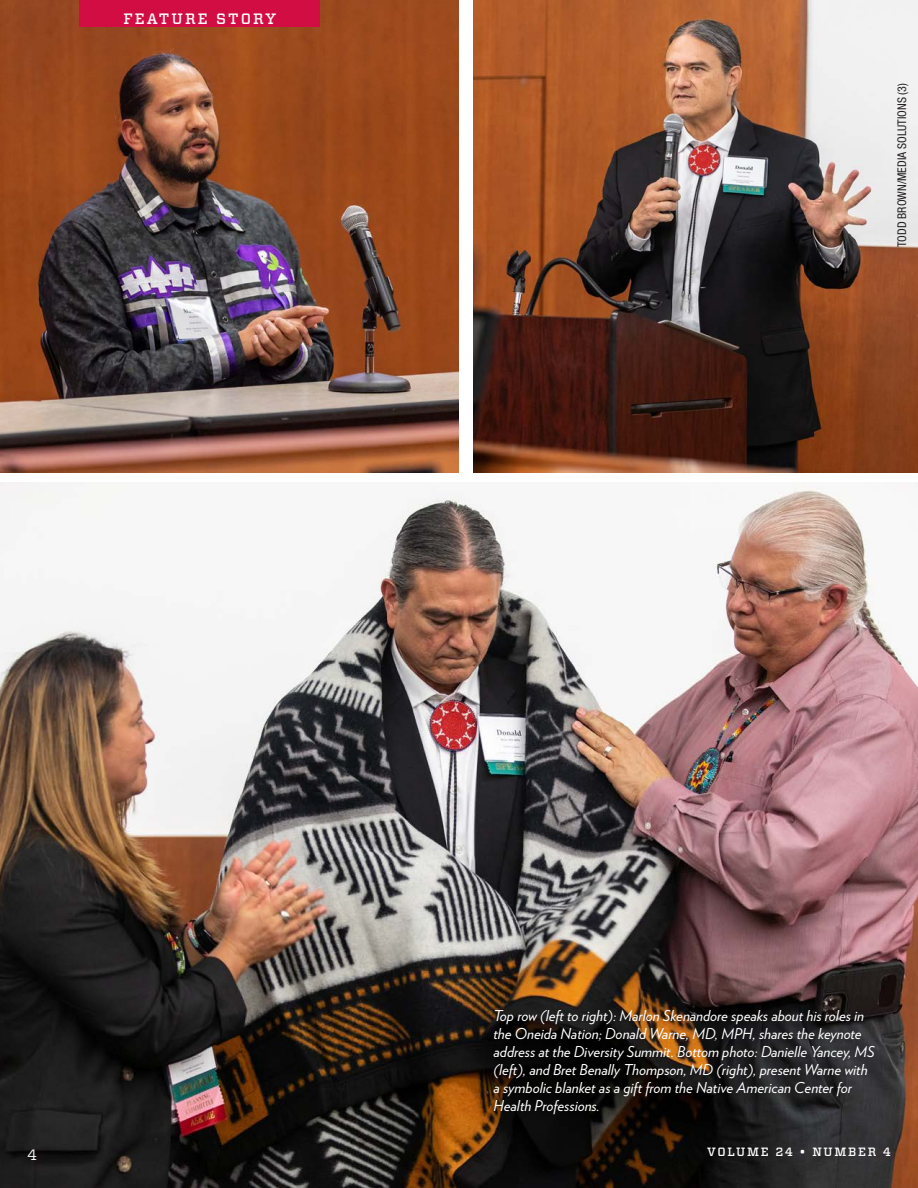
<style>
.page{position:relative;width:918px;height:1188px;background:#fff}
.page>*{position:absolute;margin:0;border:0;box-sizing:border-box;transform-origin:0 0}
.Caption_Reverse{font:italic 15px/18px "Verlag";color:#fff}
.t1{font:500 15px "Vitesse";letter-spacing:.14em;color:#fff}
.t2{font:15px "Vitesse";color:#fff}
.Photo_credit{font:condensed 12px "Helvetica Neue LT Std";color:#231f20}
.t3{font:500 12px "Vitesse";letter-spacing:.14em;color:#fff}
</style>
<div class="page">
<img style="left:0;top:483px;width:918px;height:705px">
<img style="left:473px;top:0;width:445px;height:472px">
<img style="left:0;top:0;width:459px;height:472px">
<div style="left:80px;top:0;width:240px;height:27px;background:#d20d44"></div>
<p class="t1" style="left:123px;top:9px;width:154px">FEATURE STORY</p>
<p class="Photo_credit" style="left:895px;top:247px;width:166px;rotate:-90deg">TODD BROWN/MEDIA SOLUTIONS (3)</p>
<p class="Caption_Reverse" style="left:494px;top:1006px;width:383px">Top row (left to right): Marlon Skenandore speaks about his roles in the Oneida Nation; Donald Warne, MD, MPH, shares the keynote address at the Diversity Summit. Bottom photo: Danielle Yancey, MS (left), and Bret Benally Thompson, MD (right), present Warne with a symbolic blanket as a gift from the Native American Center for Health Professions.</p>
<p class="t2" style="left:27px;top:1144px;width:12px">4</p>
<p class="t3" style="left:707px;top:1144px;width:185px">VOLUME 24 • NUMBER 4</p>
</div>
